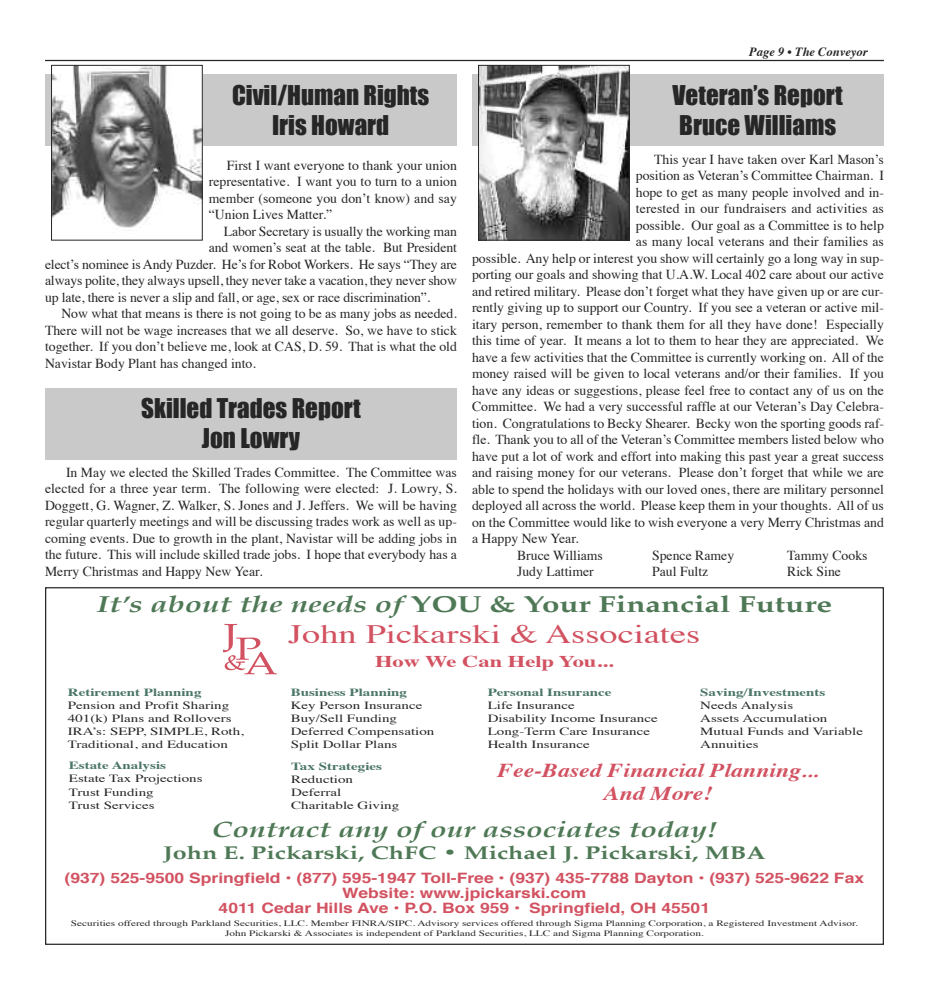
<style>
.page{position:relative;width:929px;height:990px;background:#fff}
.page>*{position:absolute;margin:0;border:0;box-sizing:border-box;transform-origin:0 0}
.t1{font:26.5px "Times";color:#d25261;scale:1.37 1}
.t2{font:25px/30px "Impact";color:#272627;text-align:center}
.t3{font:700 22.88px "Palatino";color:#4f7956;scale:1.37 1}
.t4{font:italic 700 22px "Palatino";color:#4f7956;scale:1.37 1}
.t5{font:italic 700 19.62px/23.6px "Times";color:#d25261;text-align:center;scale:1.21 1}
.t6{font:700 18.25px "Palatino";color:#4f7956;scale:1.37 1}
.t7{font:700 16.5px "Times";color:#d25261;scale:1.37 1}
.t8{font:700 14.25px/15.4px "Helvetica";color:#d25261;text-align:center;scale:1.22 1}
.t9{font:13.75px/16.5px "Times";color:#272627;text-align:justify}
.t10{font:italic 700 12.5px "Times";color:#272627}
.t11{font:11px/13.1px "Times";color:#272627;scale:1.37 1}
.t12{font:700 11px "Times";color:#4b7666;scale:1.37 1}
.t13{font:8.25px/9.9px "Times";color:#272627;text-align:center;scale:1.37 1}
.s1{font-style:italic}
</style>
<div class="page">
<hr style="left:45px;top:60px;width:838px;height:1px;background:#272627">
<div style="left:45px;top:388px;width:412px;height:72px;background:#c9c9c9"></div>
<div style="left:472px;top:74px;width:411px;height:72px;background:#c9c9c9"></div>
<img style="left:480px;top:67px;width:147px;height:171px">
<div style="left:478px;top:65px;width:151px;height:175px;border:1px solid #272627"></div>
<div style="left:45px;top:74px;width:412px;height:72px;background:#c9c9c9"></div>
<img style="left:53px;top:67px;width:147px;height:161px">
<div style="left:51px;top:65px;width:151px;height:175px;border:1px solid #272627"></div>
<svg style="left:223px;top:624px;width:54px;height:50px"></svg>
<h2 class="t2" style="left:232px;top:80px;width:199px">Civil/Human Rights<br>Iris Howard</h2>
<p class="t9" style="left:209px;top:158px;width:249px;text-indent:18px">First I want everyone to thank your union representative. I want you to turn to a union member (someone you don’t know) and say “Union Lives Matter.”</p>
<p class="t9" style="left:224px;top:224px;width:235px">Labor Secretary is usually the working man</p>
<p class="t9" style="left:209px;top:241px;width:249px">and women’s seat at the table. But President</p>
<p class="t9" style="left:45px;top:257px;width:413px">elect’s nominee is Andy Puzder. He’s for Robot Workers. He says “They are</p>
<p class="t9" style="left:45px;top:274px;width:413px">always polite, they always upsell, they never take a vacation, they never show</p>
<p class="t9" style="left:45px;top:290px;width:387px">up late, there is never a slip and fall, or age, sex or race discrimination”.</p>
<p class="t9" style="left:61px;top:307px;width:397px">Now what that means is there is not going to be as many jobs as needed.</p>
<p class="t9" style="left:45px;top:323px;width:413px">There will not be wage increases that we all deserve. So, we have to stick</p>
<p class="t9" style="left:45px;top:340px;width:413px">together. If you don’t believe me, look at CAS, D. 59. That is what the old</p>
<p class="t9" style="left:45px;top:356px;width:212px">Navistar Body Plant has changed into.</p>
<h2 class="t2" style="left:141px;top:393px;width:221px">Skilled Trades Report<br>Jon Lowry</h2>
<p class="t9" style="left:45px;top:465px;width:413px;text-indent:21px">In May we elected the Skilled Trades Committee. The Committee was elected for a three year term. The following were elected: J. Lowry, S.<br>Doggett, G. Wagner, Z. Walker, S. Jones and J. Jeffers. We will be having regular quarterly meetings and will be discussing trades work as well as up&shy;coming events. Due to growth in the plant, Navistar will be adding jobs in the future. This will include skilled trade jobs. I hope that everybody has a Merry Christmas and Happy New Year.</p>
<p class="t10" style="left:749px;top:46px;width:120px">Page 9 • The Conveyor</p>
<h2 class="t2" style="left:672px;top:80px;width:172px;text-align:left">Veteran’s Report<br>Bruce Williams</h2>
<p class="t9" style="left:654px;top:152px;width:231px">This year I have taken over Karl Mason’s</p>
<p class="t9" style="left:635px;top:169px;width:249px">position as Veteran’s Committee Chairman. I</p>
<p class="t9" style="left:635px;top:185px;width:249px">hope to get as many people involved and in-</p>
<p class="t9" style="left:635px;top:202px;width:249px">terested in our fundraisers and activities as</p>
<p class="t9" style="left:635px;top:218px;width:249px">possible. Our goal as a Committee is to help</p>
<p class="t9" style="left:635px;top:235px;width:249px">as many local veterans and their families as</p>
<p class="t9" style="left:472px;top:251px;width:413px">possible. Any help or interest you show will certainly go a long way in sup-</p>
<p class="t9" style="left:472px;top:268px;width:413px">porting our goals and showing that U.A.W. Local 402 care about our active</p>
<p class="t9" style="left:472px;top:284px;width:413px">and retired military. Please don’t forget what they have given up or are cur-</p>
<p class="t9" style="left:472px;top:301px;width:413px">rently giving up to support our Country. If you see a veteran or active mil-</p>
<p class="t9" style="left:472px;top:317px;width:413px">itary person, remember to thank them for all they have done! Especially</p>
<p class="t9" style="left:472px;top:334px;width:413px">this time of year. It means a lot to them to hear they are appreciated. We</p>
<p class="t9" style="left:472px;top:350px;width:413px">have a few activities that the Committee is currently working on. All of the</p>
<p class="t9" style="left:472px;top:367px;width:413px">money raised will be given to local veterans and/or their families. If you</p>
<p class="t9" style="left:472px;top:383px;width:413px">have any ideas or suggestions, please feel free to contact any of us on the</p>
<p class="t9" style="left:472px;top:400px;width:413px">Committee. We had a very successful raffle at our Veteran’s Day Celebra-</p>
<p class="t9" style="left:472px;top:416px;width:413px">tion. Congratulations to Becky Shearer. Becky won the sporting goods raf-</p>
<p class="t9" style="left:472px;top:433px;width:413px">fle. Thank you to all of the Veteran’s Committee members listed below who</p>
<p class="t9" style="left:472px;top:449px;width:413px">have put a lot of work and effort into making this past year a great success</p>
<p class="t9" style="left:472px;top:466px;width:413px">and raising money for our veterans. Please don’t forget that while we are</p>
<p class="t9" style="left:472px;top:482px;width:413px">able to spend the holidays with our loved ones, there are military personnel</p>
<p class="t9" style="left:472px;top:499px;width:413px">deployed all across the world. Please keep them in your thoughts. All of us</p>
<p class="t9" style="left:472px;top:515px;width:413px">on the Committee would like to wish everyone a very Merry Christmas and</p>
<p class="t9" style="left:472px;top:532px;width:108px">a Happy New Year.</p>
<p class="t9" style="left:517px;top:548px;width:87px">Bruce Williams</p>
<p class="t9" style="left:652px;top:548px;width:84px">Spence Ramey</p>
<p class="t9" style="left:787px;top:548px;width:82px">Tammy Cooks</p>
<p class="t9" style="left:517px;top:565px;width:78px">Judy Lattimer</p>
<p class="t9" style="left:652px;top:565px;width:58px">Paul Fultz</p>
<p class="t9" style="left:787px;top:565px;width:55px">Rick Sine</p>
<h3 class="t3" style="left:97px;top:593px;width:538px"><span class="s1">It’s about the needs of</span> YOU &amp; Your Financial Future</h3>
<p class="t12" style="left:68px;top:687px;width:99px">Retirement Planning</p>
<p class="t11" style="left:68px;top:699px;width:130px">Pension and Profit Sharing<br>401(k) Plans and Rollovers<br>IRA’s: SEPP, SIMPLE, Roth,<br>Traditional, and Education</p>
<p class="t12" style="left:69px;top:761px;width:72px">Estate Analysis</p>
<p class="t11" style="left:69px;top:773px;width:99px">Estate Tax Projections<br>Trust Funding<br>Trust Services</p>
<h1 class="t1" style="left:288px;top:623px;width:302px">John Pickarski &amp; Associates</h1>
<p class="t7" style="left:375px;top:655px;width:175px">How We Can Help You...</p>
<p class="t12" style="left:291px;top:687px;width:86px">Business Planning</p>
<p class="t11" style="left:291px;top:699px;width:106px">Key Person Insurance<br>Buy/Sell Funding<br>Deferred Compensation<br>Split Dollar Plans</p>
<p class="t12" style="left:291px;top:762px;width:68px">Tax Strategies</p>
<p class="t11" style="left:291px;top:774px;width:80px">Reduction<br>Deferral<br>Charitable Giving</p>
<p class="t12" style="left:487px;top:687px;width:92px">Personal Insurance</p>
<p class="t11" style="left:487px;top:699px;width:126px">Life Insurance<br>Disability Income Insurance<br>Long-Term Care Insurance<br>Health Insurance</p>
<p class="t12" style="left:700px;top:687px;width:93px">Saving/Investments</p>
<p class="t11" style="left:700px;top:699px;width:120px">Needs Analysis<br>Assets Accumulation<br>Mutual Funds and Variable<br>Annuities</p>
<h3 class="t5" style="left:497px;top:760px;width:267px">Fee-Based Financial Planning...<br>And More!</h3>
<h3 class="t4" style="left:212px;top:818px;width:370px">Contract any of our associates today!</h3>
<h3 class="t6" style="left:163px;top:844px;width:441px">John E. Pickarski, ChFC • Michael J. Pickarski, MBA</h3>
<p class="t8" style="left:65px;top:871px;width:656px">(937) 525-9500 Springfield • (877) 595-1947 Toll-Free • (937) 435-7788 Dayton • (937) 525-9622 Fax<br>Website: www.jpickarski.com<br>4011 Cedar Hills Ave • P.O. Box 959 • Springfield, OH 45501</p>
<p class="t13" style="left:71px;top:919px;width:576px">Securities offered through Parkland Securities, LLC. Member FINRA/SIPC. Advisory services offered through Sigma Planning Corporation, a Registered Investment Advisor.<br>John Pickarski &amp; Associates is independent of Parkland Securities, LLC and Sigma Planning Corporation.</p>
</div>
